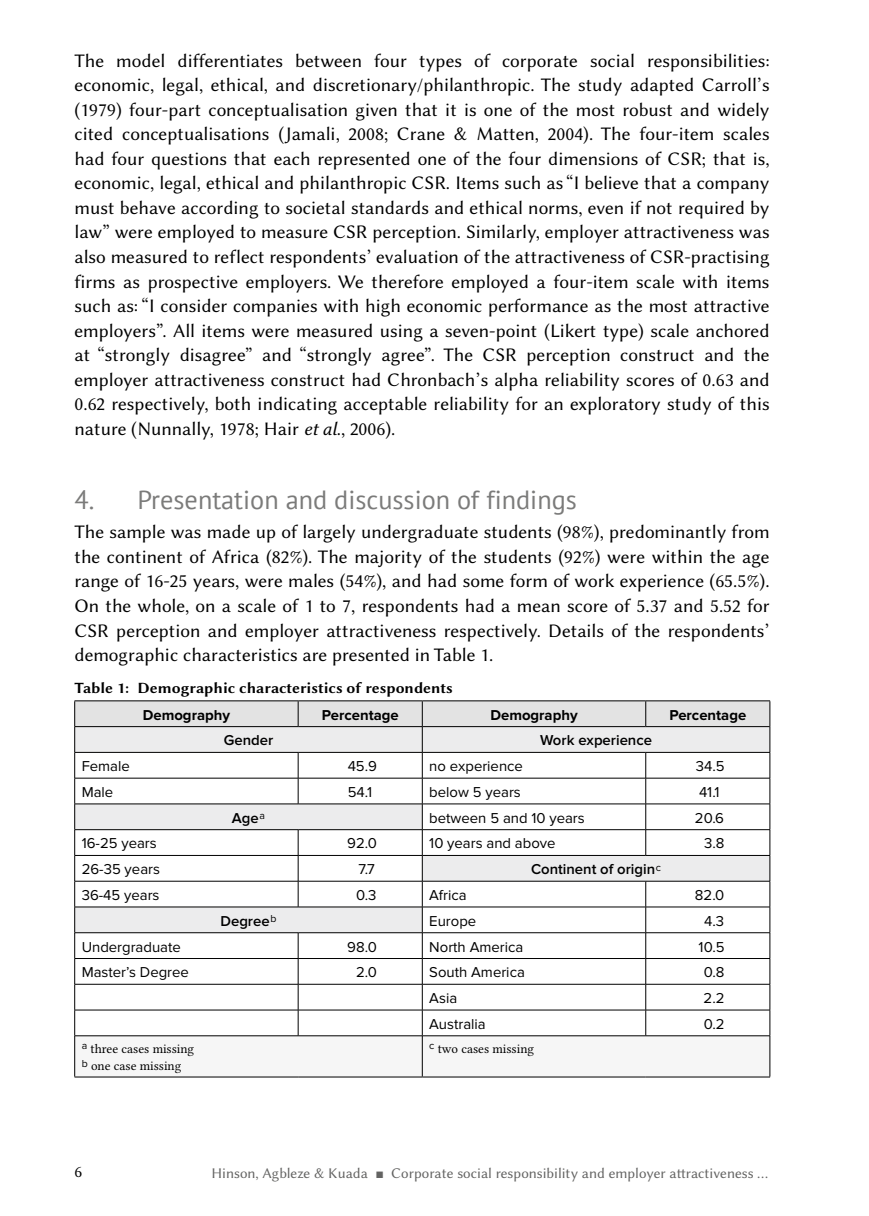
<style>
.page{position:relative;width:869px;height:1216px;background:#fff}
.page>*{position:absolute;margin:0;border:0;box-sizing:border-box;transform-origin:0 0}
.t1{font:26.25px "PT Sans";color:#7b7b7a}
.t2{font:19.25px/24.5px "Lin Biolinum O";color:#000;text-align:justify}
.t3{font:16.62px "Lin Biolinum O";color:#000}
.t4{font:15.75px "Lin Biolinum OB";color:#000}
.t5{font:14.88px "Proxima Nova";color:#000}
.t6{font:14.88px "Lin Biolinum O";color:#636362}
.t7{font:600 14.88px "Proxima Nova";color:#000}
.t8{font:700 14.88px "Proxima Nova";color:#000}
.t9{font:13.12px/17.5px "Lin Libertine O";color:#000}
.s1{font-family:"Lin Biolinum OI"}
</style>
<div class="page">
<hr style="left:74px;top:1076px;width:224px;height:1px;background:#000">
<hr style="left:298px;top:1076px;width:124px;height:1px;background:#000">
<hr style="left:422px;top:1076px;width:223px;height:1px;background:#000">
<hr style="left:645px;top:1076px;width:124px;height:1px;background:#000">
<svg style="left:74px;top:700px;width:696px;height:376px"></svg>
<hr style="left:74px;top:1035px;width:1px;height:41px;background:#000">
<hr style="left:422px;top:1035px;width:1px;height:41px;background:#000">
<p class="t2" style="left:74px;top:49px;width:696px">The model differentiates between four types of corporate social responsibilities: economic, legal, ethical, and discretionary/philanthropic. The study adapted Carroll’s (1979) four-part conceptualisation given that it is one of the most robust and widely cited conceptualisations (Jamali, 2008; Crane &amp; Matten, 2004). The four-item scales had four questions that each represented one of the four dimensions of CSR; that is, economic, legal, ethical and philanthropic CSR. Items such as “I believe that a company must behave according to societal standards and ethical norms, even if not required by law” were employed to measure CSR perception. Similarly, employer attractiveness was also measured to reflect respondents’ evaluation of the attractiveness of CSR-practising firms as prospective employers. We therefore employed a four-item scale with items such as: “I consider companies with high economic performance as the most attractive employers”. All items were measured using a seven-point (Likert type) scale anchored at “strongly disagree” and “strongly agree”. The CSR perception construct and the employer attractiveness construct had Chronbach’s alpha reliability scores of 0.63 and 0.62 respectively, both indicating acceptable reliability for an exploratory study of this nature (Nunnally, 1978; Hair <span class="s1">et al</span>., 2006).</p>
<h1 class="t1" style="left:74px;top:483px;width:503px">4. Presentation and discussion of findings</h1>
<p class="t2" style="left:74px;top:520px;width:696px">The sample was made up of largely undergraduate students (98%), predominantly from the continent of Africa (82%). The majority of the students (92%) were within the age range of 16‑25 years, were males (54%), and had some form of work experience (65.5%).<br>On the whole, on a scale of 1 to 7, respondents had a mean score of 5.37 and 5.52 for CSR perception and employer attractiveness respectively. Details of the respondents’ demographic characteristics are presented in Table 1.</p>
<p class="t4" style="left:74px;top:677px;width:379px">Table 1: Demographic characteristics of respondents</p>
<p class="t8" style="left:143px;top:706px;width:89px">Demography</p>
<p class="t8" style="left:321px;top:706px;width:78px">Percentage</p>
<p class="t8" style="left:490px;top:706px;width:89px">Demography</p>
<p class="t8" style="left:669px;top:706px;width:78px">Percentage</p>
<p class="t7" style="left:224px;top:731px;width:51px">Gender</p>
<p class="t7" style="left:540px;top:731px;width:113px">Work experience</p>
<p class="t5" style="left:82px;top:757px;width:50px">Female</p>
<p class="t5" style="left:347px;top:757px;width:31px">45.9</p>
<p class="t5" style="left:429px;top:757px;width:95px">no experience</p>
<p class="t5" style="left:695px;top:757px;width:30px">34.5</p>
<p class="t5" style="left:82px;top:783px;width:33px">Male</p>
<p class="t5" style="left:347px;top:783px;width:26px">54.1</p>
<p class="t5" style="left:429px;top:783px;width:93px">below 5 years</p>
<p class="t5" style="left:698px;top:783px;width:22px">41.1</p>
<p class="t7" style="left:232px;top:809px;width:35px">Age <sup>a</sup></p>
<p class="t5" style="left:429px;top:809px;width:157px">between 5 and 10 years</p>
<p class="t5" style="left:694px;top:809px;width:31px">20.6</p>
<p class="t5" style="left:82px;top:835px;width:76px">16-25 years</p>
<p class="t5" style="left:347px;top:835px;width:31px">92.0</p>
<p class="t5" style="left:429px;top:835px;width:128px">10 years and above</p>
<p class="t5" style="left:703px;top:835px;width:22px">3.8</p>
<p class="t5" style="left:82px;top:860px;width:80px">26-35 years</p>
<p class="t5" style="left:358px;top:860px;width:18px">7.7</p>
<p class="t7" style="left:531px;top:860px;width:131px">Continent of origin <sup>c</sup></p>
<p class="t5" style="left:82px;top:886px;width:79px">36-45 years</p>
<p class="t5" style="left:356px;top:886px;width:22px">0.3</p>
<p class="t5" style="left:429px;top:886px;width:39px">Africa</p>
<p class="t5" style="left:694px;top:886px;width:31px">82.0</p>
<p class="t7" style="left:220px;top:912px;width:58px">Degree <sup>b</sup></p>
<p class="t5" style="left:429px;top:912px;width:48px">Europe</p>
<p class="t5" style="left:703px;top:912px;width:22px">4.3</p>
<p class="t5" style="left:82px;top:938px;width:101px">Undergraduate</p>
<p class="t5" style="left:347px;top:938px;width:31px">98.0</p>
<p class="t5" style="left:429px;top:938px;width:96px">North America</p>
<p class="t5" style="left:698px;top:938px;width:27px">10.5</p>
<p class="t5" style="left:82px;top:963px;width:109px">Master’s Degree</p>
<p class="t5" style="left:356px;top:963px;width:22px">2.0</p>
<p class="t5" style="left:429px;top:963px;width:97px">South America</p>
<p class="t5" style="left:703px;top:963px;width:22px">0.8</p>
<p class="t5" style="left:429px;top:989px;width:29px">Asia</p>
<p class="t5" style="left:703px;top:989px;width:22px">2.2</p>
<p class="t5" style="left:429px;top:1015px;width:58px">Australia</p>
<p class="t5" style="left:703px;top:1015px;width:22px">0.2</p>
<p class="t9" style="left:82px;top:1037px;width:114px"><sup>a</sup> three cases missing <sup>b</sup> one case missing</p>
<p class="t9" style="left:429px;top:1037px;width:106px"><sup>c</sup> two cases missing</p>
<p class="t3" style="left:74px;top:1162px;width:9px">6</p>
<p class="t6" style="left:211px;top:1164px;width:558px">Hinson, Agbleze &amp; Kuada ■ Corporate social responsibility and employer attractiveness ...</p>
</div>
